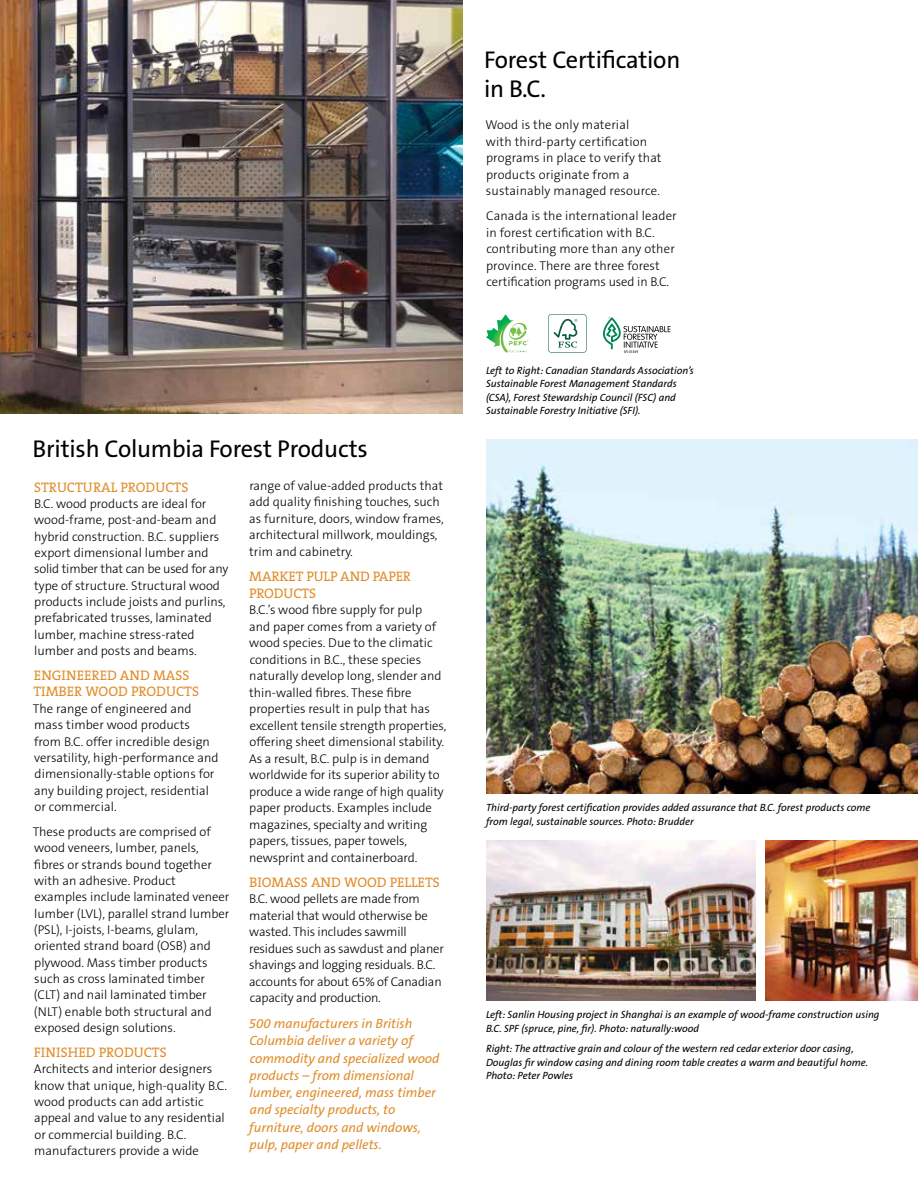
<style>
.page{position:relative;width:918px;height:1188px;background:#fff}
.page>*{position:absolute;margin:0;border:0;box-sizing:border-box;transform-origin:0 0}
.t1{font:24.3px/28.5px "The Sans B5 Plain";letter-spacing:-.01em;color:#000}
.t2{font:13.8px/16.4px "The Serif B5 Plain";color:#e08d2b}
.t3{font:italic 13.5px/17.2px "The Sans B5 Plain";color:#e08d2b}
.t4{font:300 12.75px/16.5px "The Sans B3";color:#000}
.t5{font:italic 10.5px/13.5px "The Sans B5 Plain";color:#000}
</style>
<div class="page">
<img style="left:486px;top:439px;width:432px;height:355px">
<img style="left:486px;top:840px;width:270px;height:160px">
<img style="left:765px;top:840px;width:153px;height:160px">
<img style="left:0;top:0;width:463px;height:414px">
<svg style="left:486px;top:314px;width:43px;height:39px"></svg>
<svg style="left:548px;top:314px;width:39px;height:39px"></svg>
<svg style="left:603px;top:317px;width:68px;height:36px"></svg>
<h1 class="t1" style="left:33px;top:436px;width:337px">British Columbia Forest Products</h1>
<p class="t2" style="left:34px;top:479px;width:156px">STRUCTURAL PRODUCTS</p>
<p class="t4" style="left:34px;top:496px;width:196px">B.C. wood products are ideal for wood-frame, post-and-beam and hybrid construction. B.C. suppliers export dimensional lumber and solid timber that can be used for any type of structure. Structural wood products include joists and purlins, prefabricated trusses, laminated lumber, machine stress-rated lumber and posts and beams.</p>
<p class="t2" style="left:33px;top:668px;width:167px">ENGINEERED AND MASS<br>TIMBER WOOD PRODUCTS</p>
<p class="t4" style="left:33px;top:701px;width:187px">The range of engineered and mass timber wood products from B.C. offer incredible design versatility, high-performance and dimensionally-stable options for any building project, residential or commercial.</p>
<p class="t4" style="left:33px;top:824px;width:198px">These products are comprised of wood veneers, lumber, panels, fibres or strands bound together with an adhesive. Product examples include laminated veneer lumber (LVL), parallel strand lumber (PSL), I-joists, I-beams, glulam, oriented strand board (OSB) and plywood. Mass timber products such as cross laminated timber (CLT) and nail laminated timber (NLT) enable both structural and exposed design solutions.</p>
<p class="t2" style="left:34px;top:1045px;width:134px">FINISHED PRODUCTS</p>
<p class="t4" style="left:34px;top:1061px;width:195px">Architects and interior designers know that unique, high-quality B.C. wood products can add artistic appeal and value to any residential or commercial building. B.C. manufacturers provide a wide</p>
<p class="t4" style="left:249px;top:478px;width:196px">range of value-added products that add quality finishing touches, such as furniture, doors, window frames, architectural millwork, mouldings, trim and cabinetry.</p>
<p class="t2" style="left:249px;top:569px;width:164px">MARKET PULP AND PAPER<br>PRODUCTS</p>
<p class="t4" style="left:249px;top:602px;width:199px">B.C.’s wood fibre supply for pulp and paper comes from a variety of wood species. Due to the climatic conditions in B.C., these species naturally develop long, slender and thin-walled fibres. These fibre properties result in pulp that has excellent tensile strength properties, offering sheet dimensional stability.<br>As a result, B.C. pulp is in demand worldwide for its superior ability to produce a wide range of high quality paper products. Examples include magazines, specialty and writing papers, tissues, paper towels, newsprint and containerboard.</p>
<p class="t2" style="left:249px;top:874px;width:192px">BIOMASS AND WOOD PELLETS</p>
<p class="t4" style="left:249px;top:891px;width:196px">B.C. wood pellets are made from material that would otherwise be wasted. This includes sawmill residues such as sawdust and planer shavings and logging residuals. B.C. accounts for about 65% of Canadian capacity and production.</p>
<p class="t3" style="left:249px;top:1015px;width:192px">500 manufacturers in British<br>Columbia deliver a variety of commodity and specialized wood products – from dimensional lumber, engineered, mass timber and specialty products, to furniture, doors and windows, pulp, paper and pellets.</p>
<h1 class="t1" style="left:484px;top:47px;width:198px">Forest Certification in B.C.</h1>
<p class="t4" style="left:486px;top:117px;width:178px">Wood is the only material<br>with third-party certification programs in place to verify that products originate from a sustainably managed resource.</p>
<p class="t4" style="left:486px;top:208px;width:192px">Canada is the international leader in forest certification with B.C. contributing more than any other province. There are three forest certification programs used in B.C.</p>
<p class="t5" style="left:486px;top:364px;width:209px">Left to Right: Canadian Standards Association’s Sustainable Forest Management Standards (CSA), Forest Stewardship Council (FSC) and Sustainable Forestry Initiative (SFI).</p>
<p class="t5" style="left:486px;top:801px;width:386px">Third-party forest certification provides added assurance that B.C. forest products come from legal, sustainable sources. Photo: Brudder</p>
<p class="t5" style="left:486px;top:1008px;width:395px">Left: Sanlin Housing project in Shanghai is an example of wood-frame construction using<br>B.C. SPF (spruce, pine, fir). Photo: naturally:wood</p>
<p class="t5" style="left:486px;top:1042px;width:384px">Right: The attractive grain and colour of the western red cedar exterior door casing,<br>Douglas fir window casing and dining room table creates a warm and beautiful home.<br>Photo: Peter Powles</p>
</div>
